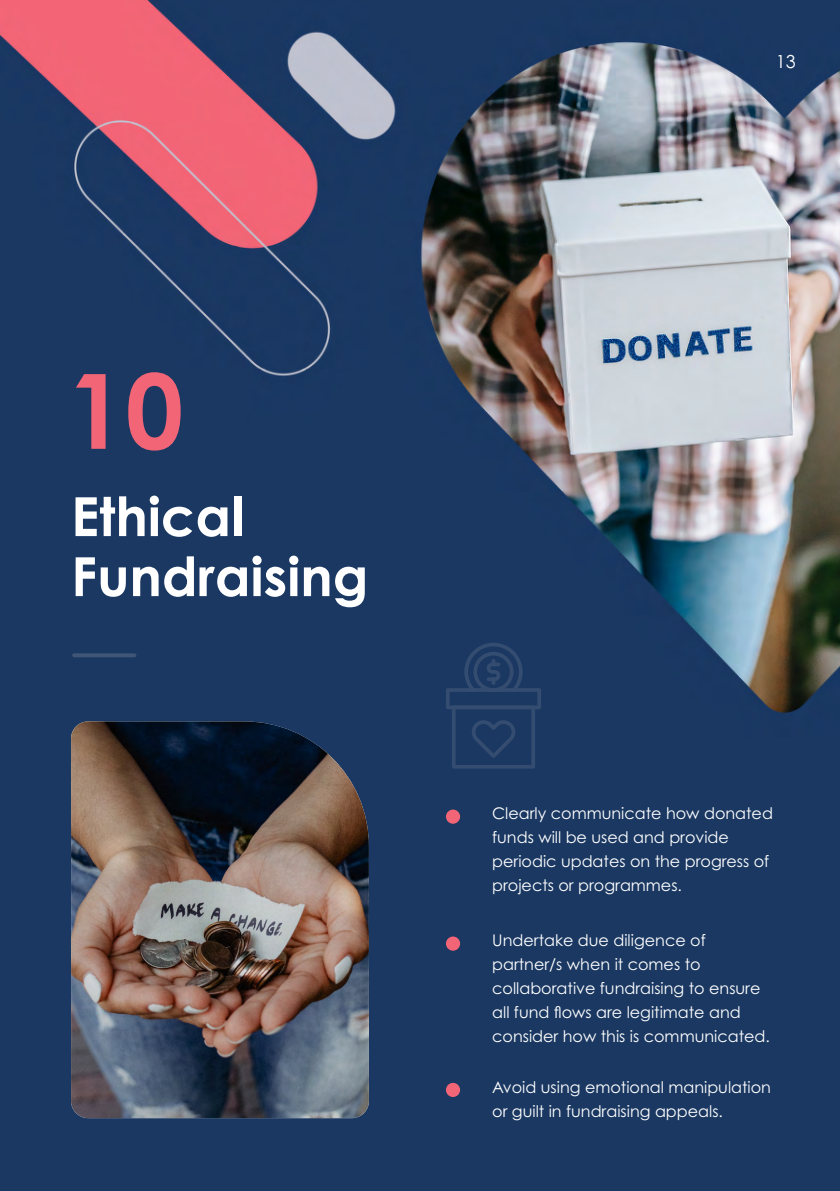
<style>
.page{position:relative;width:840px;height:1191px;background:#fff}
.page>*{position:absolute;margin:0;border:0;box-sizing:border-box;transform-origin:0 0}
.t1{font:700 104px "Century Gothic Pro";color:#f16577}
.t2{font:700 54px/60px "Century Gothic Pro";color:#fff}
.t3{font:18px "Century Gothic Pro";color:#fff}
.t4{font:16px/24px "Century Gothic Pro";color:#fff}
</style>
<div class="page">
<img style="left:0;top:0;width:839px;height:1191px">
<svg style="left:72px;top:653px;width:64px;height:4px"></svg>
<div style="left:445px;top:809px;width:15px;height:14px;background:#f16577;border-radius:50%"></div>
<div style="left:445px;top:936px;width:15px;height:14px;background:#f16577;border-radius:50%"></div>
<div style="left:445px;top:1082px;width:15px;height:15px;background:#f16577;border-radius:50%"></div>
<img style="left:71px;top:721px;width:298px;height:397px">
<svg style="left:445px;top:642px;width:95px;height:126px;background:#203c65"></svg>
<h1 class="t1" style="left:67px;top:346px;width:118px">10</h1>
<h2 class="t2" style="left:71px;top:486px;width:298px">Ethical<br>Fundraising</h2>
<p class="t3" style="left:775px;top:51px;width:21px">13</p>
<p class="t4" style="left:492px;top:801px;width:282px">Clearly communicate how donated funds will be used and provide periodic updates on the progress of projects or programmes.</p>
<p class="t4" style="left:492px;top:928px;width:279px">Undertake due diligence of partner/s when it comes to collaborative fundraising to ensure all fund flows are legitimate and consider how this is communicated.</p>
<p class="t4" style="left:492px;top:1074px;width:280px">Avoid using emotional manipulation or guilt in fundraising appeals.</p>
</div>
